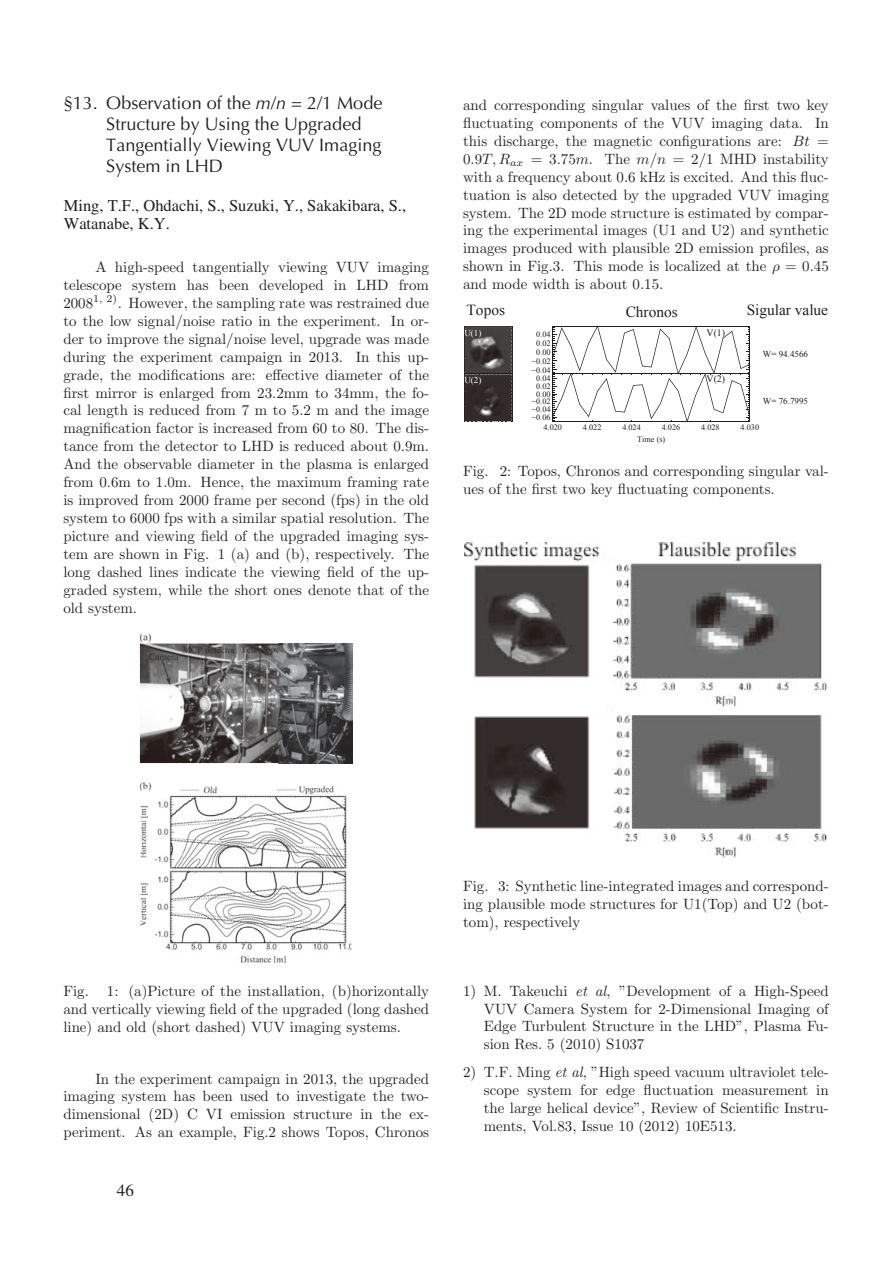
<style>
.page{position:relative;width:893px;height:1263px;background:#fff}
.page>*{position:absolute;margin:0;border:0;box-sizing:border-box;transform-origin:0 0}
.t1{font:18px/21.3px "Optima LT Std";color:#231f20}
.t2{font:16.95px "Times LT Std";color:#231f20}
.t3{font:16.5px/17.5px "Times LT Std";color:#231f20}
.t4{font:15.3px "Times New Roman";color:#231f20}
.t5{font:15px/18px "CMR10";color:#231f20;text-align:justify}
.t6{font:9.9px "Times New Roman";color:#231f20}
.t7{font:9px "Times New Roman";color:#231f20}
.t8{font:9px "Times New Roman";color:#fff}
.t9{font:8.25px "Times New Roman";color:#231f20}
.s1{font-style:italic}
.s2{font-family:"CMMI10"}
.s3{font-family:"CMTI10"}
</style>
<div class="page">
<img style="left:141px;top:786px;width:210px;height:177px">
<img style="left:278px;top:643px;width:75px;height:120px">
<img style="left:140px;top:633px;width:138px;height:158px">
<img style="left:141px;top:786px;width:137px;height:5px">
<svg style="left:464px;top:326px;width:49px;height:96px;background:#423c3b"></svg>
<svg style="left:552px;top:325px;width:198px;height:97px"></svg>
<img style="left:464px;top:542px;width:364px;height:315px">
<p class="t1" style="left:106px;top:92px;width:278px;text-indent:-43px">§13. Observation of the <span class="s1">m</span>/<span class="s1">n</span> = 2/1 Mode<br>Structure by Using the Upgraded<br>Tangentially Viewing VUV Imaging<br>System in LHD</p>
<p class="t3" style="left:64px;top:197px;width:344px">Ming, T.F., Ohdachi, S., Suzuki, Y., Sakakibara, S.,<br>Watanabe, K.Y.</p>
<p class="t5" style="left:63px;top:259px;width:367px;text-indent:32px">A high-speed tangentially viewing VUV imaging telescope system has been developed in LHD from 2008<sup>1,</sup> <sup>2)</sup>. However, the sampling rate was restrained due to the low signal/noise ratio in the experiment. In or&shy;der to improve the signal/noise level, upgrade was made during the experiment campaign in 2013. In this up&shy;grade, the modifications are: effective diameter of the first mirror is enlarged from 23.2mm to 34mm, the fo&shy;cal length is reduced from 7 m to 5.2 m and the image magnification factor is increased from 60 to 80. The dis&shy;tance from the detector to LHD is reduced about 0.9m.<br>And the observable diameter in the plasma is enlarged from 0.6m to 1.0m. Hence, the maximum framing rate is improved from 2000 frame per second (fps) in the old system to 6000 fps with a similar spatial resolution. The picture and viewing field of the upgraded imaging sys&shy;tem are shown in Fig. 1 (a) and (b), respectively. The long dashed lines indicate the viewing field of the up&shy;graded system, while the short ones denote that of the old system.</p>
<p class="t5" style="left:463px;top:97px;width:367px">and corresponding singular values of the first two key fluctuating components of the VUV imaging data. In this discharge, the magnetic configurations are: <span class="s2">Bt</span> = 0<span class="s2">.</span>9<span class="s2">T, R</span><sub>ax</sub> = 3<span class="s2">.</span>75<span class="s2">m</span>. The <span class="s2">m/n</span> = 2<span class="s2">/</span>1 MHD instability with a frequency about 0.6 kHz is excited. And this fluc&shy;tuation is also detected by the upgraded VUV imaging system. The 2D mode structure is estimated by compar&shy;ing the experimental images (U1 and U2) and synthetic images produced with plausible 2D emission profiles, as shown in Fig.3. This mode is localized at the <span class="s2">ρ</span> = 0<span class="s2">.</span>45 and mode width is about 0<span class="s2">.</span>15.</p>
<p class="t8" style="left:464px;top:327px;width:19px">U(1)</p>
<p class="t9" style="left:532px;top:364px;width:21px">−0.04</p>
<p class="t4" style="left:467px;top:300px;width:40px">Topos</p>
<p class="t4" style="left:626px;top:301px;width:53px">Chronos</p>
<p class="t4" style="left:747px;top:300px;width:83px">Sigularlvalue</p>
<p class="t6" style="left:707px;top:326px;width:20px">V(1)</p>
<p class="t6" style="left:707px;top:372px;width:20px">V(2)</p>
<p class="t9" style="left:536px;top:328px;width:16px">0.04</p>
<p class="t9" style="left:536px;top:337px;width:16px">0.02</p>
<p class="t9" style="left:536px;top:346px;width:16px">0.00</p>
<p class="t7" style="left:763px;top:348px;width:47px">W=l94.4566</p>
<p class="t9" style="left:532px;top:355px;width:21px">−0.02</p>
<p class="t9" style="left:536px;top:373px;width:16px">0.04</p>
<p class="t8" style="left:464px;top:374px;width:19px">U(2)</p>
<p class="t9" style="left:536px;top:381px;width:16px">0.02</p>
<p class="t9" style="left:536px;top:388px;width:16px">0.00</p>
<p class="t7" style="left:763px;top:395px;width:47px">W=l76.7995</p>
<p class="t9" style="left:532px;top:396px;width:21px">−0.02</p>
<p class="t9" style="left:532px;top:404px;width:21px">−0.04</p>
<p class="t9" style="left:532px;top:411px;width:21px">−0.06</p>
<p class="t9" style="left:543px;top:422px;width:20px">4.020</p>
<p class="t9" style="left:583px;top:422px;width:20px">4.022</p>
<p class="t9" style="left:622px;top:422px;width:20px">4.024</p>
<p class="t9" style="left:662px;top:422px;width:20px">4.026</p>
<p class="t9" style="left:701px;top:422px;width:20px">4.028</p>
<p class="t9" style="left:741px;top:422px;width:20px">4.030</p>
<p class="t9" style="left:637px;top:433px;width:30px">Timel(s)</p>
<p class="t5" style="left:463px;top:463px;width:367px">Fig. 2: Topos, Chronos and corresponding singular val&shy;ues of the first two key fluctuating components.</p>
<p class="t5" style="left:63px;top:983px;width:367px">Fig. 1: (a)Picture of the installation, (b)horizontally and vertically viewing field of the upgraded (long dashed line) and old (short dashed) VUV imaging systems.</p>
<p class="t5" style="left:63px;top:1071px;width:367px;text-indent:32px">In the experiment campaign in 2013, the upgraded imaging system has been used to investigate the two&shy;dimensional (2D) C VI emission structure in the ex&shy;periment. As an example, Fig.2 shows Topos, Chronos</p>
<p class="t2" style="left:117px;top:1181px;width:19px">46</p>
<p class="t5" style="left:463px;top:878px;width:367px">Fig. 3: Synthetic line-integrated images and correspond&shy;ing plausible mode structures for U1(Top) and U2 (bot&shy;tom), respectively</p>
<p class="t5" style="left:484px;top:983px;width:346px;text-indent:-21px">1) M. Takeuchi <span class="s3">et al</span>, ”Development of a High-Speed VUV Camera System for 2-Dimensional Imaging of Edge Turbulent Structure in the LHD”, Plasma Fu&shy;sion Res. 5 (2010) S1037</p>
<p class="t5" style="left:484px;top:1064px;width:346px;text-indent:-21px">2) T.F. Ming <span class="s3">et al</span>, ”High speed vacuum ultraviolet tele&shy;scope system for edge fluctuation measurement in the large helical device”, Review of Scientific Instru&shy;ments, Vol.83, Issue 10 (2012) 10E513.</p>
</div>
